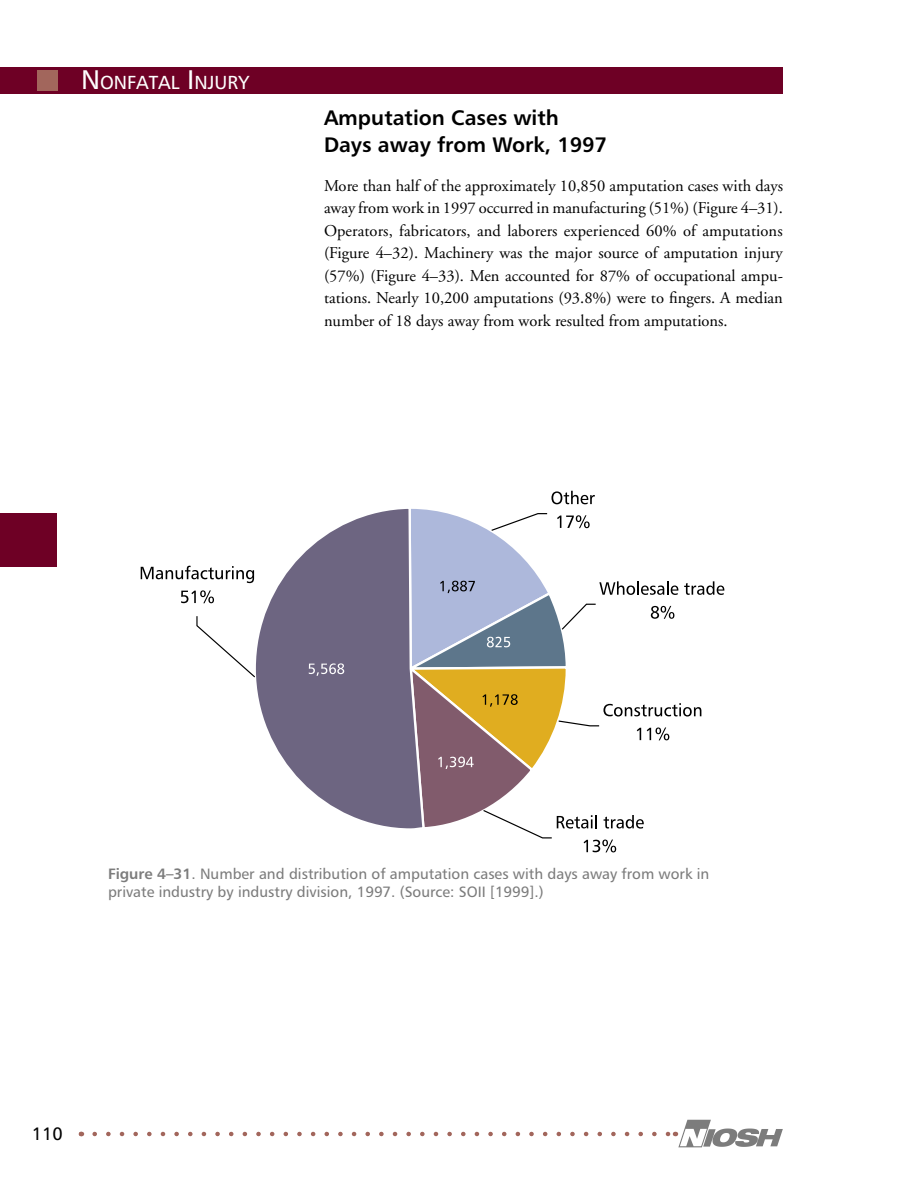
<style>
.page{position:relative;width:918px;height:1188px;background:#fff}
.page>*{position:absolute;margin:0;border:0;box-sizing:border-box;transform-origin:0 0}
.t1{font:21px/27px "Humanist 777 BT Bold B";color:#000}
.t2{font:18.9px "Humanist 777 BT Roman B";color:#fff}
.t3{font:18px "Humanist 777 BT Roman B";color:#000}
.t4{font:16.5px/22.5px "Adobe Garamond";color:#000;text-align:justify}
.t5{font:15px/18px "Humanist 777 BT Roman B";color:#7c7c7c}
.s1{font-size:27px}
.s2{font-family:"Humanist 777 BT Bold B"}
</style>
<div class="page">
<div style="left:0;top:68px;width:783px;height:26px;background:#6e0025"></div>
<div style="left:37px;top:71px;width:20px;height:20px;background:#a2665c"></div>
<div style="left:0;top:513px;width:57px;height:54px;background:#6e0025"></div>
<svg style="left:81px;top:1120px;width:702px;height:27px"></svg>
<svg style="left:196px;top:512px;width:356px;height:327px"></svg>
<svg style="left:141px;top:566px;width:113px;height:17px"></svg>
<svg style="left:181px;top:590px;width:33px;height:13px"></svg>
<svg style="left:584px;top:840px;width:32px;height:12px"></svg>
<svg style="left:309px;top:663px;width:35px;height:13px"></svg>
<svg style="left:407px;top:491px;width:317px;height:340px"></svg>
<p class="t2" style="left:81px;top:71px;width:170px"><span class="s1">N</span>ONFATAL <span class="s1">I</span>NJURY</p>
<p class="t1" style="left:324px;top:104px;width:285px">Amputation Cases with<br>Days away from Work, 1997</p>
<p class="t4" style="left:324px;top:175px;width:461px">More than half of the approximately 10,850 amputation cases with days away from work in 1997 occurred in manufacturing (51%) (Figure 4–31).<br>Operators, fabricators, and laborers experienced 60% of amputations (Figure 4–32). Machinery was the major source of amputation injury (57%) (Figure 4–33). Men accounted for 87% of occupational ampu&shy;tations. Nearly 10,200 amputations (93.8%) were to fingers. A median number of 18 days away from work resulted from amputations.</p>
<p class="t5" style="left:108px;top:865px;width:603px"><span class="s2">Figure 4–31</span>. Number and distribution of amputation cases with days away from work in private industry by industry division, 1997. (Source: SOII [1999].)</p>
<p class="t3" style="left:32px;top:1123px;width:32px">110</p>
</div>
